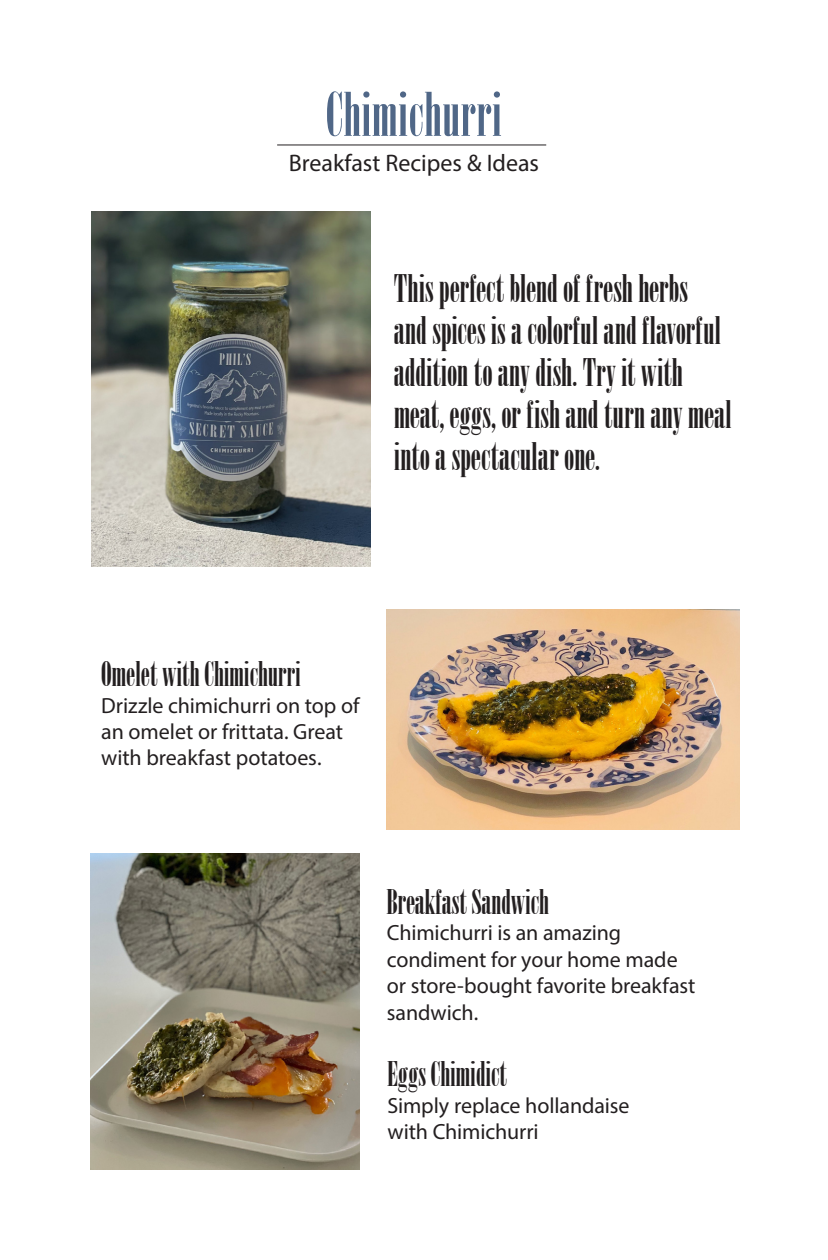
<style>
.page{position:relative;width:828px;height:1260px;background:#fff}
.page>*{position:absolute;margin:0;border:0;box-sizing:border-box;transform-origin:0 0}
.t1{font:60px "Onyx";letter-spacing:.01em;color:#506787}
.t2{font:38px/42px "Onyx";color:#231f20}
.t3{font:34px "Onyx";color:#231f20}
.t4{font:24px "Myriad Pro";color:#231f20}
.t5{font:22px/26.4px "Myriad Pro";letter-spacing:-.005em;color:#231f20}
</style>
<div class="page">
<img style="left:91px;top:211px;width:279px;height:356px">
<img style="left:387px;top:610px;width:353px;height:219px">
<img style="left:90px;top:853px;width:270px;height:317px">
<hr style="left:277px;top:144px;width:269px;height:1px;background:#231f20">
<h1 class="t1" style="left:326px;top:83px;width:177px">Chimichurri</h1>
<p class="t4" style="left:289px;top:149px;width:252px">Breakfast Recipes &amp; Ideas</p>
<h2 class="t2" style="left:394px;top:268px;width:340px">This perfect blend of fresh herbs<br>and spices is a colorful and flavorful addition to any dish. Try it with meat, eggs, or fish and turn any meal into a spectacular one.</h2>
<h3 class="t3" style="left:101px;top:656px;width:201px">Omelet with Chimichurri</h3>
<p class="t5" style="left:101px;top:692px;width:260px">Drizzle chimichurri on top of an omelet or frittata. Great with breakfast potatoes.</p>
<h3 class="t3" style="left:387px;top:884px;width:164px">Breakfast Sandwich</h3>
<p class="t5" style="left:387px;top:919px;width:310px">Chimichurri is an amazing condiment for your home made or store-bought favorite breakfast sandwich.</p>
<h3 class="t3" style="left:388px;top:1056px;width:121px">Eggs Chimidict</h3>
<p class="t5" style="left:388px;top:1092px;width:244px">Simply replace hollandaise with Chimichurri</p>
</div>
